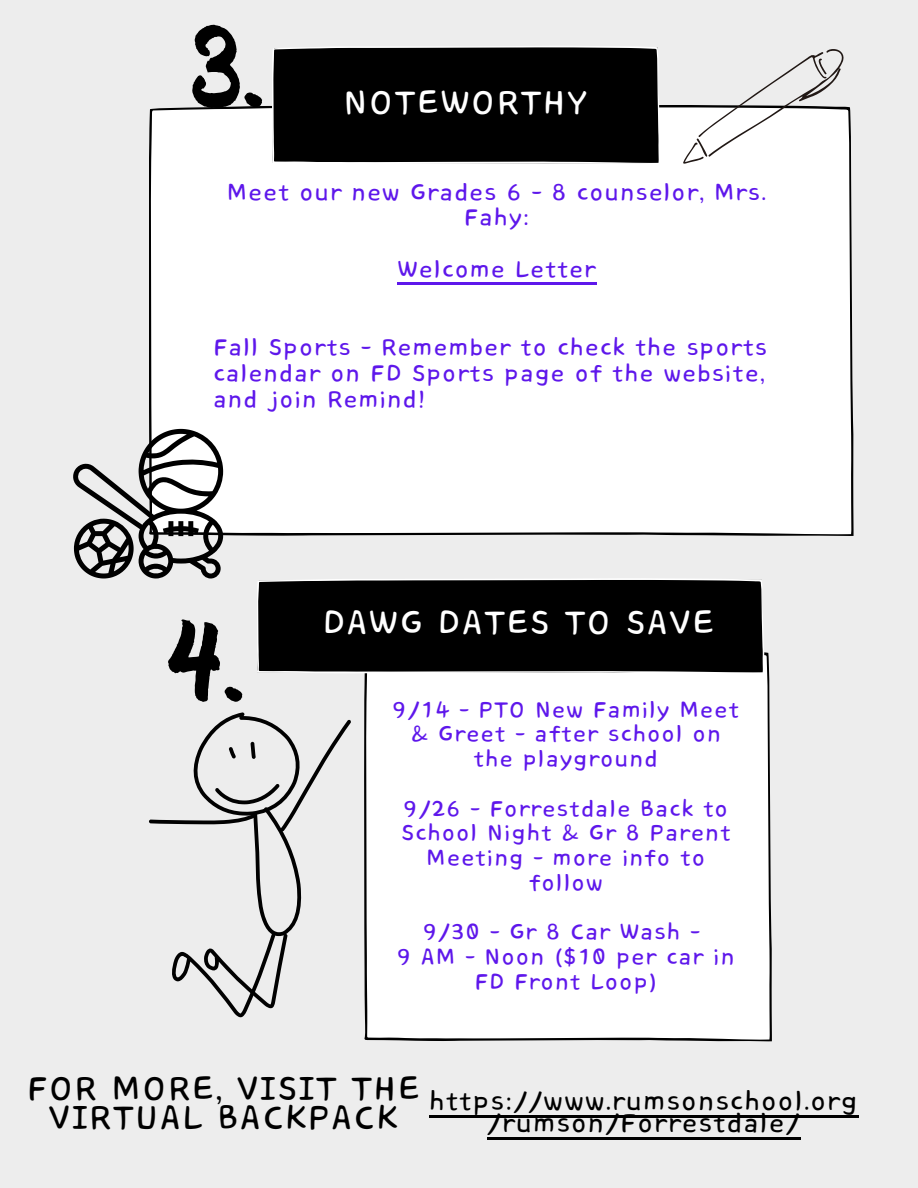
<style>
.page{position:relative;width:918px;height:1188px;background:#ededed}
.page>*{position:absolute;margin:0;border:0;box-sizing:border-box;transform-origin:0 0}
.t1{font:112.95px "Bosk";color:#000}
.t2{font:43.05px "Core Bandi Face";color:#000}
.t3{font:43.05px "Core Bandi Face";color:#fff}
.t4{font:33.45px "Core Bandi Face";color:#000}
.t5{font:30px/25.8px "Core Bandi Face";color:#5e17eb;text-align:center}
.t6{font:28.65px/24.8px "Core Bandi Face";color:#5e17eb;text-align:center}
</style>
<div class="page">
<div style="left:149px;top:105px;width:704px;height:431px;background:#fff"></div>
<div style="left:272px;top:46px;width:388px;height:118px;background:#000"></div>
<div style="left:364px;top:652px;width:408px;height:389px;background:#fff"></div>
<div style="left:257px;top:578px;width:507px;height:96px;background:#000"></div>
<svg style="left:683px;top:49px;width:162px;height:115px"></svg>
<svg style="left:149px;top:712px;width:202px;height:305px"></svg>
<svg style="left:73px;top:429px;width:150px;height:150px"></svg>
<hr style="left:398px;top:282px;width:108px;height:3px;background:#5e17eb">
<svg style="left:506px;top:282px;width:9px;height:3px"></svg>
<hr style="left:515px;top:282px;width:81px;height:3px;background:#5e17eb">
<hr style="left:429px;top:1115px;width:430px;height:3px;background:#000">
<hr style="left:487px;top:1138px;width:314px;height:2px;background:#000">
<p class="t1" style="left:190px;top:23px;width:76px">3.</p>
<p class="t3" style="left:343px;top:80px;width:247px">NOTEWORTHY</p>
<p class="t5" style="left:227px;top:180px;width:542px">Meet our new Grades 6 - 8 counselor, Mrs.<br>Fahy:</p>
<p class="t5" style="left:398px;top:258px;width:200px">Welcome Letter</p>
<p class="t5" style="left:213px;top:335px;width:556px;text-align:justify">Fall Sports - Remember to check the sports calendar on FD Sports page of the website, and join Remind!</p>
<p class="t1" style="left:166px;top:617px;width:80px">4.</p>
<p class="t3" style="left:322px;top:600px;width:395px">DAWG DATES TO SAVE</p>
<p class="t6" style="left:393px;top:698px;width:349px">9/14 - PTO New Family Meet &amp; Greet - after school on the playground</p>
<p class="t6" style="left:401px;top:797px;width:332px">9/26 - Forrestdale Back to<br>School Night &amp; Gr 8 Parent<br>Meeting - more info to follow</p>
<p class="t6" style="left:423px;top:921px;width:279px">9/30 - Gr 8 Car Wash -</p>
<p class="t6" style="left:397px;top:946px;width:340px">9 AM - Noon ($10 per car in<br>FD Front Loop)</p>
<p class="t2" style="left:27px;top:1066px;width:396px">FOR MORE, VISIT THE</p>
<p class="t2" style="left:49px;top:1095px;width:352px">VIRTUAL BACKPACK</p>
<p class="t4" style="left:429px;top:1083px;width:431px">https://www.rumsonschool.org</p>
<p class="t4" style="left:487px;top:1106px;width:315px">/rumson/Forrestdale/</p>
</div>
